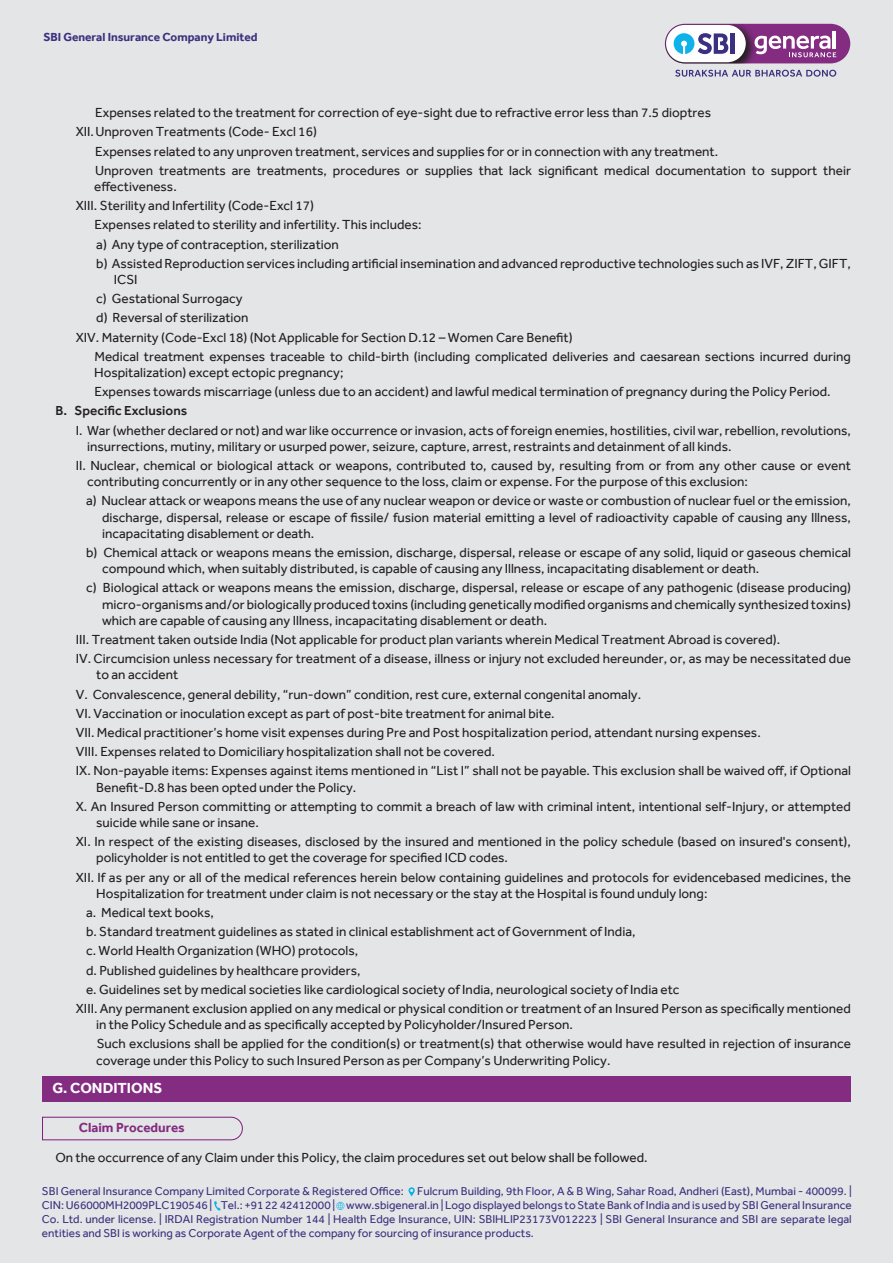
<style>
.page{position:relative;width:893px;height:1263px;background:#e4e5e6}
.page>*{position:absolute;margin:0;border:0;box-sizing:border-box;transform-origin:0 0}
.t1{font:700 15px "Effra";color:#fff}
.t2{font:13.5px/19.2px "Effra";color:#231f20}
.t3{font:500 13.5px "Effra";color:#231f20}
.t4{font:700 13.5px "Effra";color:#832c81}
.t5{font:700 12px "Effra";color:#3b307f}
.t6{font:11.7px/14.1px "Effra";color:#3b307f;text-align:justify}
</style>
<div class="page">
<div style="left:665px;top:24px;width:185px;height:39px;background:#832c81;border-radius:20px"></div>
<img style="left:665px;top:24px;width:89px;height:39px">
<div style="left:666px;top:25px;width:80px;height:37px;background:#fefefe;border-radius:19px"></div>
<svg style="left:674px;top:33px;width:54px;height:21px"></svg>
<div style="left:730px;top:33px;width:5px;height:21px;background:#3b307f"></div>
<hr style="left:833px;top:31px;width:3px;height:18px;background:#fefefe">
<svg style="left:754px;top:36px;width:82px;height:21px"></svg>
<svg style="left:675px;top:70px;width:161px;height:7px"></svg>
<div style="left:43px;top:1076px;width:808px;height:25px;background:#832c81"></div>
<svg style="left:42px;top:1116px;width:201px;height:24px"></svg>
<svg style="left:408px;top:1187px;width:7px;height:9px"></svg>
<svg style="left:214px;top:1201px;width:7px;height:10px"></svg>
<svg style="left:336px;top:1202px;width:8px;height:8px"></svg>
<p class="t5" style="left:43px;top:30px;width:216px">SBI General Insurance Company Limited</p>
<p class="t2" style="left:76px;top:103px;width:637px;text-indent:19px">Expenses related to the treatment for correction of eye-sight due to refractive error less than 7.5 dioptres<br>XII.Unproven Treatments (Code- Excl 16)</p>
<p class="t2" style="left:95px;top:141px;width:757px">Expenses related to any unproven treatment, services and supplies for or in connection with any treatment.<br>Unproven treatments are treatments, procedures or supplies that lack significant medical documentation to support their</p>
<p class="t2" style="left:94px;top:177px;width:84px">effectiveness.</p>
<p class="t2" style="left:76px;top:196px;width:240px">XIII. Sterility and Infertility (Code-Excl 17)</p>
<p class="t2" style="left:94px;top:215px;width:329px">Expenses related to sterility and infertility. This includes:</p>
<p class="t2" style="left:96px;top:234px;width:244px">a) Any type of contraception, sterilization</p>
<p class="t2" style="left:96px;top:254px;width:756px">b) Assisted Reproduction services including artificial insemination and advanced reproductive technologies such as IVF, ZIFT, GIFT,</p>
<p class="t2" style="left:114px;top:270px;width:25px">ICSI</p>
<p class="t2" style="left:96px;top:289px;width:148px">c) Gestational Surrogacy</p>
<p class="t2" style="left:96px;top:308px;width:154px">d) Reversal of sterilization</p>
<p class="t2" style="left:76px;top:327px;width:498px">XIV. Maternity (Code-Excl 18) (Not Applicable for Section D.12 – Women Care Benefit)</p>
<p class="t2" style="left:94px;top:347px;width:758px">Medical treatment expenses traceable to child-birth (including complicated deliveries and caesarean sections incurred during</p>
<p class="t2" style="left:94px;top:363px;width:738px">Hospitalization) except ectopic pregnancy;<br>Expenses towards miscarriage (unless due to an accident) and lawful medical termination of pregnancy during the Policy Period.</p>
<p class="t3" style="left:55px;top:403px;width:133px">B. Specific Exclusions</p>
<p class="t2" style="left:87px;top:422px;width:765px;line-height:16.2px;text-indent:-11px">I. War (whether declared or not) and war like occurrence or invasion, acts of foreign enemies, hostilities, civil war, rebellion, revolutions, insurrections, mutiny, military or usurped power, seizure, capture, arrest, restraints and detainment of all kinds.</p>
<p class="t2" style="left:87px;top:457px;width:765px;line-height:16.2px;text-indent:-11px">II. Nuclear, chemical or biological attack or weapons, contributed to, caused by, resulting from or from any other cause or event contributing concurrently or in any other sequence to the loss, claim or expense. For the purpose of this exclusion:</p>
<p class="t2" style="left:102px;top:493px;width:750px;line-height:16.2px;text-align:justify;text-indent:-16px">a) Nuclear attack or weapons means the use of any nuclear weapon or device or waste or combustion of nuclear fuel or the emission, discharge, dispersal, release or escape of fissile/ fusion material emitting a level of radioactivity capable of causing any Illness, incapacitating disablement or death.</p>
<p class="t2" style="left:102px;top:544px;width:750px;line-height:16.2px;text-indent:-16px">b) Chemical attack or weapons means the emission, discharge, dispersal, release or escape of any solid, liquid or gaseous chemical compound which, when suitably distributed, is capable of causing any Illness, incapacitating disablement or death.</p>
<p class="t2" style="left:102px;top:580px;width:750px;line-height:16.2px;text-align:justify;text-indent:-16px">c) Biological attack or weapons means the emission, discharge, dispersal, release or escape of any pathogenic (disease producing) micro-organisms and/or biologically produced toxins (including genetically modified organisms and chemically synthesized toxins) which are capable of causing any Illness, incapacitating disablement or death.</p>
<p class="t2" style="left:76px;top:630px;width:777px">III. Treatment taken outside India (Not applicable for product plan variants wherein Medical Treatment Abroad is covered).<br>IV. Circumcision unless necessary for treatment of a disease, illness or injury not excluded hereunder, or, as may be necessitated due</p>
<p class="t2" style="left:76px;top:665px;width:777px;text-indent:20px">to an accident<br>V. Convalescence, general debility, “run-down” condition, rest cure, external congenital anomaly.<br>VI. Vaccination or inoculation except as part of post-bite treatment for animal bite.<br>VII. Medical practitioner’s home visit expenses during Pre and Post hospitalization period, attendant nursing expenses.<br>VIII. Expenses related to Domiciliary hospitalization shall not be covered.<br>IX. Non-payable items: Expenses against items mentioned in “List I” shall not be payable. This exclusion shall be waived off, if Optional</p>
<p class="t2" style="left:76px;top:777px;width:777px;text-indent:20px">Benefit-D.8 has been opted under the Policy.<br>X. An Insured Person committing or attempting to commit a breach of law with criminal intent, intentional self-Injury, or attempted</p>
<p class="t2" style="left:76px;top:813px;width:777px;text-indent:20px">suicide while sane or insane.<br>XI. In respect of the existing diseases, disclosed by the insured and mentioned in the policy schedule (based on insured's consent),</p>
<p class="t2" style="left:76px;top:848px;width:777px;text-indent:20px">policyholder is not entitled to get the coverage for specified ICD codes.<br>XII. If as per any or all of the medical references herein below containing guidelines and protocols for evidencebased medicines, the</p>
<p class="t2" style="left:96px;top:883px;width:613px">Hospitalization for treatment under claim is not necessary or the stay at the Hospital is found unduly long:</p>
<p class="t2" style="left:86px;top:903px;width:129px">a. Medical text books,</p>
<p class="t2" style="left:86px;top:922px;width:551px">b. Standard treatment guidelines as stated in clinical establishment act of Government of India,</p>
<p class="t2" style="left:86px;top:941px;width:274px">c. World Health Organization (WHO) protocols,</p>
<p class="t2" style="left:86px;top:960px;width:276px">d. Published guidelines by healthcare providers,</p>
<p class="t2" style="left:86px;top:979px;width:595px">e. Guidelines set by medical societies like cardiological society of India, neurological society of India etc</p>
<p class="t2" style="left:76px;top:999px;width:777px">XIII. Any permanent exclusion applied on any medical or physical condition or treatment of an Insured Person as specifically mentioned</p>
<p class="t2" style="left:96px;top:1015px;width:756px">in the Policy Schedule and as specifically accepted by Policyholder/Insured Person.<br>Such exclusions shall be applied for the condition(s) or treatment(s) that otherwise would have resulted in rejection of insurance</p>
<p class="t2" style="left:96px;top:1050px;width:516px">coverage under this Policy to such Insured Person as per Company’s Underwriting Policy.</p>
<p class="t1" style="left:52px;top:1079px;width:111px">G. CONDITIONS</p>
<p class="t4" style="left:79px;top:1120px;width:107px">Claim Procedures</p>
<p class="t2" style="left:55px;top:1148px;width:594px">On the occurrence of any Claim under this Policy, the claim procedures set out below shall be followed.</p>
<p class="t6" style="left:42px;top:1184px;width:811px">SBI General Insurance Company Limited Corporate &amp; Registered Office: Fulcrum Building, 9th Floor, A &amp; B Wing, Sahar Road, Andheri (East), Mumbai - 400099. | CIN: U66000MH2009PLC190546 | Tel.: +91 22 42412000 | www.sbigeneral.in | Logo displayed belongs to State Bank of India and is used by SBI General Insurance Co. Ltd. under license. | IRDAI Registration Number 144 | Health Edge Insurance, UIN: SBIHLIP23173V012223 | SBI General Insurance and SBI are separate legal entities and SBI is working as Corporate Agent of the company for sourcing of insurance products.</p>
</div>
